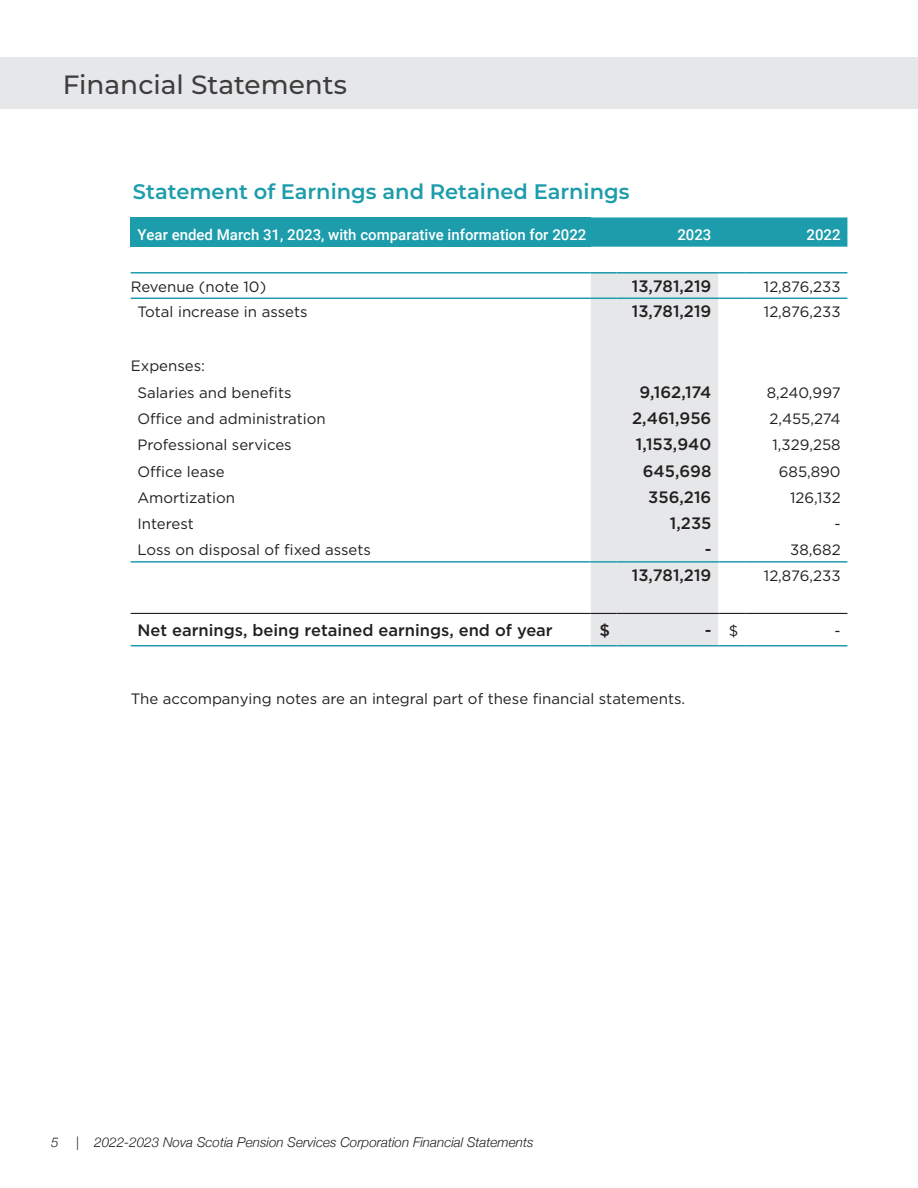
<style>
.page{position:relative;width:918px;height:1188px;background:#fff}
.page>*{position:absolute;margin:0;border:0;box-sizing:border-box;transform-origin:0 0}
.t1{font:500 26.4px "Montserrat";color:#3e3e3f}
._2022_-_Fin_State_-_Main_title{font:600 21px "Montserrat";color:#1d9cab}
._2022_Fin_State_-_Med_Column{font:500 16.5px "Gotham";color:#231f20}
._2022_Fin_State_-_Med{font:500 16.5px "Gotham";color:#231f20}
._2022_-_body_text{font:15px "Gotham";color:#231f20}
._2022_Fin_Statement_-_right_column{font:15px "Gotham";color:#231f20}
._2022_Fin_Statement_-_chart_title{font:500 15px "Roboto";color:#fff}
._2020_Fin_statement_-_Column_title{font:500 15px "Roboto";color:#fff}
._2021_-_body_text{font:15px "Gotham";color:#231f20}
.t2{font:italic 300 13.5px "Helvetica Neue";color:#231f20}
</style>
<div class="page">
<div style="left:131px;top:217px;width:460px;height:30px;background:#1d9cab"></div>
<div style="left:591px;top:217px;width:256px;height:30px;background:#1d9cab"></div>
<div style="left:591px;top:274px;width:127px;height:371px;background:#e6e7e9"></div>
<hr style="left:131px;top:613px;width:460px;height:1px;background:#231f20">
<svg style="left:591px;top:613px;width:26px;height:1px"></svg>
<hr style="left:617px;top:613px;width:101px;height:1px;background:#231f20">
<svg style="left:718px;top:613px;width:27px;height:1px"></svg>
<hr style="left:745px;top:613px;width:102px;height:1px;background:#231f20">
<hr style="left:131px;top:272px;width:460px;height:2px;background:#1d9cab">
<hr style="left:591px;top:272px;width:26px;height:2px;background:#1d9cab">
<hr style="left:617px;top:272px;width:101px;height:2px;background:#1d9cab">
<hr style="left:718px;top:272px;width:27px;height:2px;background:#1d9cab">
<hr style="left:745px;top:272px;width:102px;height:2px;background:#1d9cab">
<hr style="left:131px;top:298px;width:460px;height:1px;background:#1d9cab">
<svg style="left:591px;top:298px;width:26px;height:1px"></svg>
<hr style="left:617px;top:298px;width:101px;height:1px;background:#1d9cab">
<svg style="left:718px;top:298px;width:27px;height:1px"></svg>
<hr style="left:745px;top:298px;width:102px;height:1px;background:#1d9cab">
<hr style="left:131px;top:561px;width:460px;height:2px;background:#1d9cab">
<hr style="left:591px;top:561px;width:26px;height:2px;background:#1d9cab">
<hr style="left:617px;top:561px;width:101px;height:2px;background:#1d9cab">
<hr style="left:718px;top:561px;width:27px;height:2px;background:#1d9cab">
<hr style="left:745px;top:561px;width:102px;height:2px;background:#1d9cab">
<hr style="left:131px;top:645px;width:460px;height:1px;background:#1d9cab">
<svg style="left:591px;top:645px;width:26px;height:1px"></svg>
<hr style="left:617px;top:645px;width:101px;height:1px;background:#1d9cab">
<svg style="left:718px;top:645px;width:27px;height:1px"></svg>
<hr style="left:745px;top:645px;width:102px;height:1px;background:#1d9cab">
<div style="left:0;top:57px;width:918px;height:51px;background:#e6e7e9"></div>
<p class="t1" style="left:63px;top:66px;width:286px">Financial Statements</p>
<p class="_2022_-_Fin_State_-_Main_title" style="left:133px;top:176px;width:498px">Statement of Earnings and Retained Earnings</p>
<p class="_2022_Fin_Statement_-_chart_title" style="left:137px;top:224px;width:450px">Year ended March 31, 2023, with comparative information for 2022</p>
<p class="_2020_Fin_statement_-_Column_title" style="left:677px;top:224px;width:36px">2023</p>
<p class="_2020_Fin_statement_-_Column_title" style="left:807px;top:224px;width:36px">2022</p>
<p class="_2022_-_body_text" style="left:131px;top:277px;width:137px">Revenue (note 10)</p>
<p class="_2022_Fin_State_-_Med_Column" style="left:632px;top:275px;width:81px">13,781,219</p>
<p class="_2022_Fin_Statement_-_right_column" style="left:764px;top:277px;width:78px">12,876,233</p>
<p class="_2022_-_body_text" style="left:137px;top:302px;width:172px">Total increase in assets</p>
<p class="_2022_Fin_State_-_Med_Column" style="left:632px;top:300px;width:81px">13,781,219</p>
<p class="_2022_Fin_Statement_-_right_column" style="left:764px;top:302px;width:78px">12,876,233</p>
<p class="_2022_-_body_text" style="left:131px;top:356px;width:76px">Expenses:</p>
<p class="_2022_-_body_text" style="left:137px;top:383px;width:156px">Salaries and benefits</p>
<p class="_2022_Fin_State_-_Med_Column" style="left:640px;top:382px;width:73px">9,162,174</p>
<p class="_2022_Fin_Statement_-_right_column" style="left:767px;top:383px;width:75px">8,240,997</p>
<p class="_2022_-_body_text" style="left:137px;top:409px;width:190px">Office and administration</p>
<p class="_2022_Fin_State_-_Med_Column" style="left:632px;top:408px;width:81px">2,461,956</p>
<p class="_2022_Fin_Statement_-_right_column" style="left:769px;top:409px;width:73px">2,455,274</p>
<p class="_2022_-_body_text" style="left:137px;top:436px;width:156px">Professional services</p>
<p class="_2022_Fin_State_-_Med_Column" style="left:636px;top:434px;width:77px">1,153,940</p>
<p class="_2022_Fin_Statement_-_right_column" style="left:773px;top:436px;width:70px">1,329,258</p>
<p class="_2022_-_body_text" style="left:137px;top:462px;width:89px">Office lease</p>
<p class="_2022_Fin_State_-_Med_Column" style="left:643px;top:460px;width:70px">645,698</p>
<p class="_2022_Fin_Statement_-_right_column" style="left:779px;top:462px;width:63px">685,890</p>
<p class="_2022_-_body_text" style="left:137px;top:488px;width:99px">Amortization</p>
<p class="_2022_Fin_State_-_Med_Column" style="left:648px;top:486px;width:65px">356,216</p>
<p class="_2022_Fin_Statement_-_right_column" style="left:790px;top:488px;width:52px">126,132</p>
<p class="_2021_-_body_text" style="left:137px;top:514px;width:58px">Interest</p>
<p class="_2022_Fin_State_-_Med_Column" style="left:670px;top:512px;width:43px">1,235</p>
<p class="_2022_Fin_Statement_-_right_column" style="left:835px;top:514px;width:8px">-</p>
<p class="_2022_-_body_text" style="left:137px;top:540px;width:235px">Loss on disposal of fixed assets</p>
<p class="_2022_Fin_State_-_Med_Column" style="left:705px;top:538px;width:8px">-</p>
<p class="_2022_Fin_Statement_-_right_column" style="left:790px;top:540px;width:52px">38,682</p>
<p class="_2022_Fin_State_-_Med_Column" style="left:632px;top:564px;width:81px">13,781,219</p>
<p class="_2022_Fin_Statement_-_right_column" style="left:764px;top:566px;width:78px">12,876,233</p>
<p class="_2022_Fin_State_-_Med" style="left:137px;top:619px;width:417px">Net earnings, being retained earnings, end of year</p>
<p class="_2022_Fin_State_-_Med_Column" style="left:599px;top:619px;width:12px">$</p>
<p class="_2022_Fin_State_-_Med_Column" style="left:705px;top:619px;width:8px">-</p>
<p class="_2022_Fin_Statement_-_right_column" style="left:729px;top:621px;width:11px">$</p>
<p class="_2022_Fin_Statement_-_right_column" style="left:835px;top:621px;width:8px">-</p>
<p class="_2022_-_body_text" style="left:131px;top:689px;width:556px">The accompanying notes are an integral part of these financial statements.</p>
<p class="t2" style="left:51px;top:1131px;width:9px">5</p>
<p class="t2" style="left:76px;top:1131px;width:459px">| 2022-2023 Nova Scotia Pension Services Corporation Financial Statements</p>
</div>
